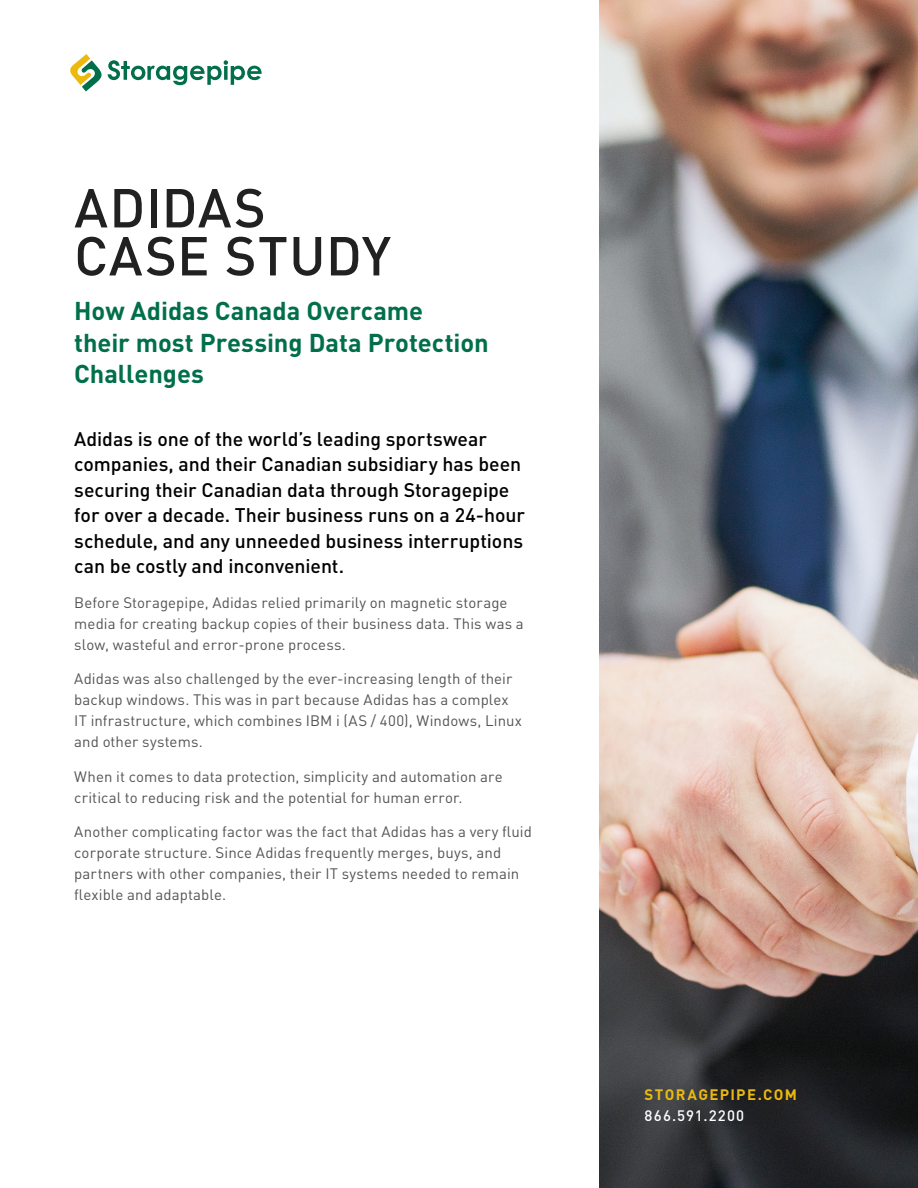
<style>
.page{position:relative;width:918px;height:1188px;background:#fff}
.page>*{position:absolute;margin:0;border:0;box-sizing:border-box;transform-origin:0 0}
.t1{font:500 54px/48px "DIN";letter-spacing:.025em;color:#212121}
.t2{font:700 25.5px/31.5px "DIN";color:#006f4a}
.t3{font:500 19.5px/25.5px "DIN";letter-spacing:-.005em;color:#000}
.t4{font:15px/21px "DIN";letter-spacing:.005em;color:#545455}
.t5{font:700 15px "DIN";letter-spacing:.09em;color:#ecb90e}
.t6{font:500 15px "DIN";letter-spacing:.075em;color:#fff}
</style>
<div class="page">
<img style="left:599px;top:0;width:319px;height:1188px">
<svg style="left:70px;top:54px;width:192px;height:37px"></svg>
<h1 class="t1" style="left:74px;top:182px;width:314px">Adidas<br>Cas e Study</h1>
<h2 class="t2" style="left:74px;top:294px;width:416px">How Adidas Canada Overcame<br>their most Pressing Data Protection<br>Challenges</h2>
<p class="t3" style="left:74px;top:425px;width:452px">Adidas is one of the world’s leading sportswear companies, and their Canadian subsidiary has been securing their Canadian data through Storagepipe for over a decade. Their business runs on a 24-hour schedule, and any unneeded business interruptions can be costly and inconvenient.</p>
<p class="t4" style="left:74px;top:592px;width:451px">Before Storagepipe, Adidas relied primarily on magnetic storage media for creating backup copies of their business data. This was a slow, wasteful and error-prone process.</p>
<p class="t4" style="left:74px;top:668px;width:449px">Adidas was also challenged by the ever-increasing length of their backup windows. This was in part because Adidas has a complex IT infrastructure, which combines IBM i (AS / 400), Windows, Linux and other systems.</p>
<p class="t4" style="left:74px;top:766px;width:430px">When it comes to data protection, simplicity and automation are critical to reducing risk and the potential for human error.</p>
<p class="t4" style="left:74px;top:821px;width:459px">Another complicating factor was the fact that Adidas has a very fluid corporate structure. Since Adidas frequently merges, buys, and partners with other companies, their IT systems needed to remain flexible and adaptable.</p>
<p class="t5" style="left:645px;top:1084px;width:154px">storagepipe.com</p>
<p class="t6" style="left:645px;top:1106px;width:101px">866.591.2200</p>
</div>
